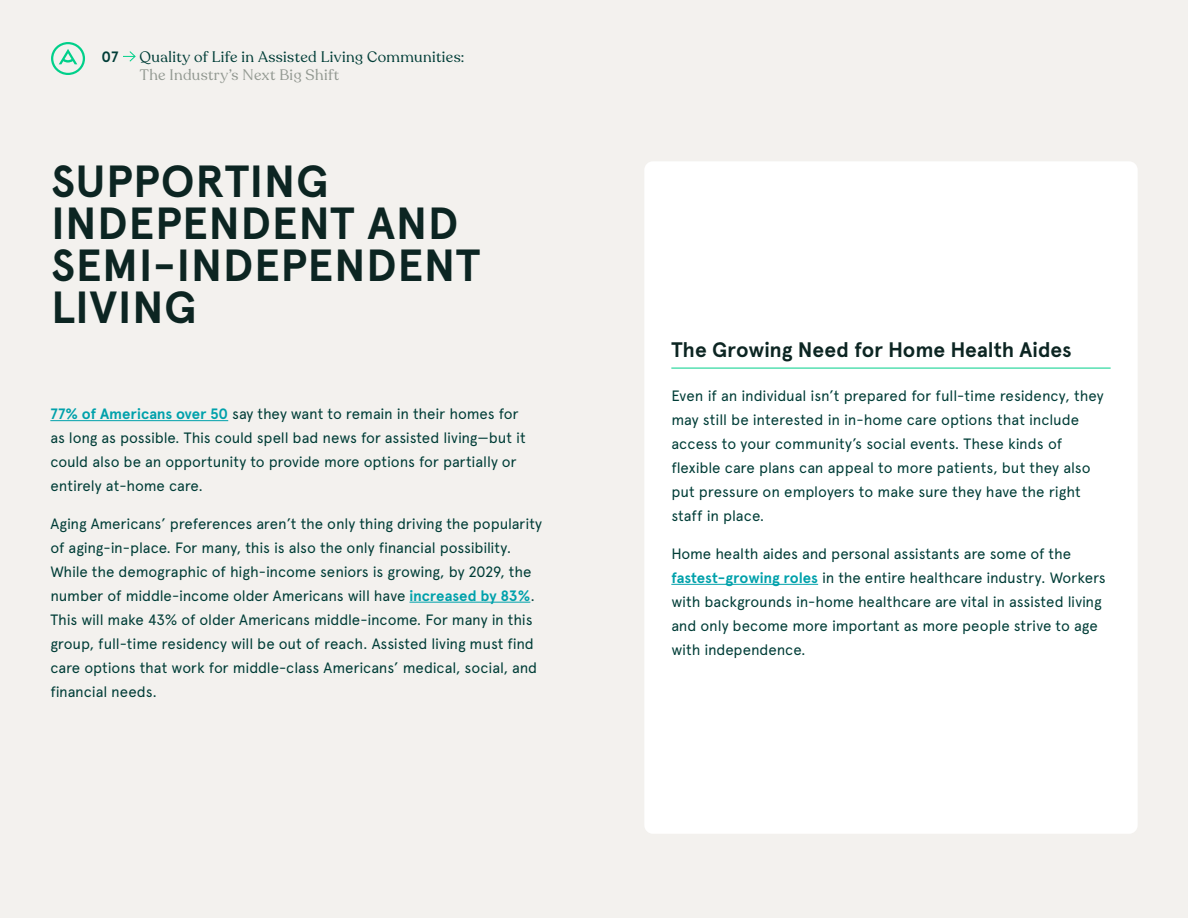
<style>
.page{position:relative;width:1188px;height:918px;background:#f3f1ee}
.page>*{position:absolute;margin:0;border:0;box-sizing:border-box;transform-origin:0 0}
.t1{font:700 45px/42px "Apercu Pro";letter-spacing:.01em;color:#0c2522}
.t2{font:700 21px "Apercu Pro";letter-spacing:-.005em;color:#0c2522}
.t3{font:15px/24px "Apercu Pro";letter-spacing:-.01em;color:#003d37}
.t4{font:15px "Recoleta";letter-spacing:.025em;color:#003d37}
.t5{font:15px "Recoleta";letter-spacing:.025em;color:#939992}
.t6{font:700 15px "Apercu Pro";color:#003d37}
.s1{font-weight:700;color:#00a1ab}
</style>
<div class="page">
<svg style="left:51px;top:42px;width:34px;height:33px"></svg>
<svg style="left:123px;top:51px;width:13px;height:11px"></svg>
<div style="left:644px;top:161px;width:494px;height:673px;background:#fff;border-radius:9px"></div>
<hr style="left:671px;top:368px;width:440px;height:1px;background:#00d08a">
<hr style="left:671px;top:584px;width:147px;height:1px;background:#00a1ab">
<hr style="left:50px;top:420px;width:178px;height:1px;background:#00a1ab">
<hr style="left:410px;top:602px;width:120px;height:1px;background:#00a1ab">
<p class="t6" style="left:102px;top:45px;width:19px">07</p>
<p class="t4" style="left:140px;top:47px;width:326px">Quality of Life in Assisted Living Communities:</p>
<p class="t5" style="left:140px;top:65px;width:201px">The Industry’s Next Big Shift</p>
<h1 class="t1" style="left:51px;top:159px;width:431px">SUPPORTING<br>INDEPENDENT AND<br>SEMI-INDEPENDENT<br>LIVING</h1>
<p class="t3" style="left:50px;top:401px;width:477px"><span class="s1">77% of Americans over 50</span> say they want to remain in their homes for as long as possible. This could spell bad news for assisted living—but it could also be an opportunity to provide more options for partially or entirely at-home care.</p>
<p class="t3" style="left:50px;top:510px;width:493px">Aging Americans’ preferences aren’t the only thing driving the popularity of aging-in-place. For many, this is also the only financial possibility.<br>While the demographic of high-income seniors is growing, by 2029, the number of middle-income older Americans will have <span class="s1">increased by 83%</span>.<br>This will make 43% of older Americans middle-income. For many in this group, full-time residency will be out of reach. Assisted living must find care options that work for middle-class Americans’ medical, social, and financial needs.</p>
<h2 class="t2" style="left:671px;top:334px;width:402px">The Growing Need for Home Health Aides</h2>
<p class="t3" style="left:671px;top:383px;width:434px">Even if an individual isn’t prepared for full-time residency, they may still be interested in in-home care options that include access to your community’s social events. These kinds of flexible care plans can appeal to more patients, but they also put pressure on employers to make sure they have the right staff in place.</p>
<p class="t3" style="left:671px;top:541px;width:436px">Home health aides and personal assistants are some of the <span class="s1">fastest-growing roles</span> in the entire healthcare industry. Workers with backgrounds in-home healthcare are vital in assisted living and only become more important as more people strive to age with independence.</p>
</div>
